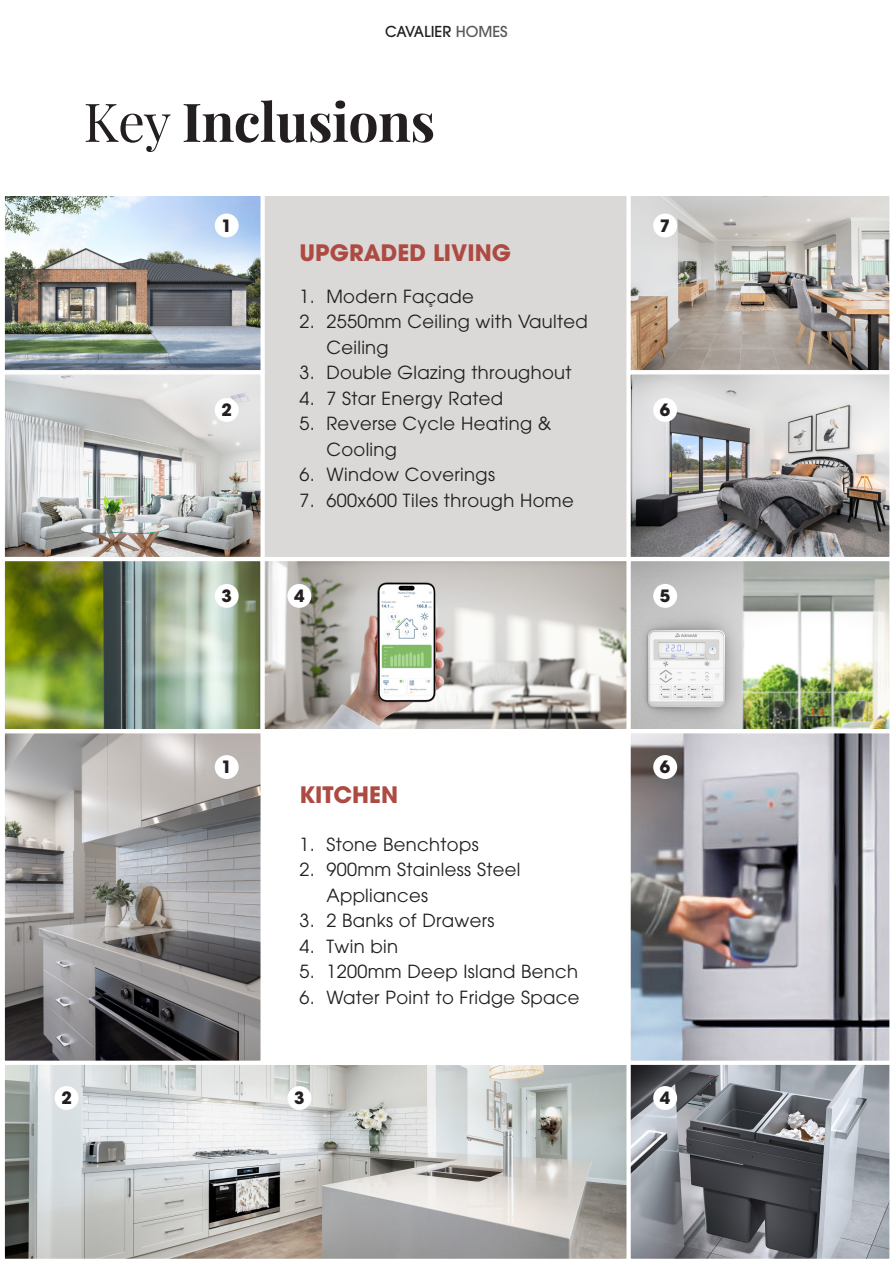
<style>
.page{position:relative;width:893px;height:1263px;background:#fff}
.page>*{position:absolute;margin:0;border:0;box-sizing:border-box;transform-origin:0 0}
.t1{font:700 53.55px "Playfair Display";letter-spacing:-.01em;color:#231f20}
.t2{font:700 22.5px "ITC Avant Garde Pro";color:#ad4b43}
.t3{font:18px/25.5px "ITC Avant Garde Pro";letter-spacing:.02em;color:#231f20}
.t4{font:700 16.8px "ITC Avant Garde Pro";color:#231f20}
.t5{font:500 15px "ITC Avant Garde Pro";color:#231f20}
.s1{color:#57585a}
.s2{font-weight:400}
</style>
<div class="page">
<img style="left:6px;top:1065px;width:620px;height:193px">
<div style="left:1px;top:1053px;width:631px;height:210px;border:4px solid #fff"></div>
<img style="left:631px;top:1065px;width:257px;height:193px">
<div style="left:626px;top:1060px;width:267px;height:203px;border:4px solid #fff"></div>
<img style="left:6px;top:734px;width:254px;height:326px">
<div style="left:1px;top:729px;width:264px;height:336px;border:4px solid #fff"></div>
<div style="left:263px;top:706px;width:366px;height:359px;background:#fff"></div>
<div style="left:263px;top:190px;width:366px;height:371px;background:#dbd9d7"></div>
<img style="left:6px;top:196px;width:254px;height:173px">
<div style="left:1px;top:190px;width:264px;height:184px;border:4px solid #fff"></div>
<svg style="left:6px;top:375px;width:254px;height:181px;background:#c1c1bf"></svg>
<div style="left:1px;top:370px;width:264px;height:191px;border:4px solid #fff"></div>
<img style="left:6px;top:562px;width:254px;height:166px">
<div style="left:1px;top:557px;width:264px;height:176px;border:4px solid #fff"></div>
<img style="left:631px;top:196px;width:257px;height:173px">
<div style="left:626px;top:190px;width:267px;height:184px;border:4px solid #fff"></div>
<svg style="left:631px;top:375px;width:257px;height:181px;background:#a6a5a5"></svg>
<div style="left:626px;top:370px;width:267px;height:191px;border:4px solid #fff"></div>
<img style="left:265px;top:562px;width:361px;height:166px">
<div style="left:260px;top:557px;width:372px;height:176px;border:4px solid #fff"></div>
<div style="left:215px;top:214px;width:24px;height:23px;background:#fff;border-radius:50%"></div>
<div style="left:215px;top:398px;width:24px;height:24px;background:#fff;border-radius:50%"></div>
<div style="left:215px;top:584px;width:24px;height:24px;background:#fff;border-radius:50%"></div>
<div style="left:287px;top:584px;width:24px;height:24px;background:#fff;border-radius:50%"></div>
<div style="left:653px;top:398px;width:24px;height:24px;background:#fff;border-radius:50%"></div>
<div style="left:653px;top:214px;width:24px;height:23px;background:#fff;border-radius:50%"></div>
<svg style="left:631px;top:734px;width:257px;height:326px;background:#9f9ea5"></svg>
<div style="left:626px;top:729px;width:267px;height:336px;border:4px solid #fff"></div>
<div style="left:215px;top:755px;width:24px;height:24px;background:#fff;border-radius:50%"></div>
<div style="left:55px;top:1086px;width:24px;height:24px;background:#fff;border-radius:50%"></div>
<div style="left:653px;top:1086px;width:24px;height:24px;background:#fff;border-radius:50%"></div>
<div style="left:287px;top:1086px;width:24px;height:24px;background:#fff;border-radius:50%"></div>
<div style="left:653px;top:755px;width:24px;height:24px;background:#fff;border-radius:50%"></div>
<img style="left:631px;top:562px;width:257px;height:166px">
<div style="left:626px;top:557px;width:267px;height:176px;border:4px solid #fff"></div>
<div style="left:653px;top:584px;width:24px;height:24px;background:#fff;border-radius:50%"></div>
<div style="left:0;top:184px;width:893px;height:11px;background:#fff"></div>
<p class="t5" style="left:385px;top:22px;width:124px">CAVALIER <span class="s1">HOMES</span></p>
<p class="t1" style="left:83px;top:80px;width:353px"><span class="s2">Key</span> Inclusions</p>
<p class="t4" style="left:221px;top:214px;width:12px">1</p>
<p class="t4" style="left:221px;top:399px;width:12px">2</p>
<p class="t2" style="left:299px;top:238px;width:213px">UPGRADED LIVING</p>
<p class="t3" style="left:299px;top:283px;width:176px">1. Modern Façade</p>
<p class="t3" style="left:326px;top:309px;width:263px;text-indent:-27px">2. 2550mm Ceiling with Vaulted<br>Ceiling</p>
<p class="t3" style="left:299px;top:360px;width:274px">3. Double Glazing throughout</p>
<p class="t3" style="left:299px;top:385px;width:205px">4. 7 Star Energy Rated</p>
<p class="t3" style="left:326px;top:411px;width:227px;text-indent:-27px">5. Reverse Cycle Heating &amp;<br>Cooling</p>
<p class="t3" style="left:299px;top:462px;width:197px">6. Window Coverings</p>
<p class="t3" style="left:299px;top:487px;width:276px">7. 600x600 Tiles through Home</p>
<p class="t4" style="left:221px;top:585px;width:12px">3</p>
<p class="t4" style="left:294px;top:585px;width:12px">4</p>
<p class="t4" style="left:221px;top:756px;width:12px">1</p>
<p class="t2" style="left:299px;top:780px;width:100px">KITCHEN</p>
<p class="t3" style="left:299px;top:831px;width:181px">1. Stone Benchtops</p>
<p class="t3" style="left:326px;top:857px;width:196px;text-indent:-27px">2. 900mm Stainless Steel<br>Appliances</p>
<p class="t3" style="left:299px;top:908px;width:197px">3. 2 Banks of Drawers</p>
<p class="t3" style="left:299px;top:933px;width:100px">4. Twin bin</p>
<p class="t3" style="left:299px;top:959px;width:280px">5. 1200mm Deep Island Bench</p>
<p class="t3" style="left:299px;top:984px;width:281px">6. Water Point to Fridge Space</p>
<p class="t4" style="left:660px;top:214px;width:12px">7</p>
<p class="t4" style="left:660px;top:399px;width:12px">6</p>
<p class="t4" style="left:660px;top:585px;width:12px">5</p>
<p class="t4" style="left:660px;top:756px;width:12px">6</p>
<p class="t4" style="left:61px;top:1087px;width:12px">2</p>
<p class="t4" style="left:294px;top:1087px;width:12px">3</p>
<p class="t4" style="left:660px;top:1087px;width:12px">4</p>
</div>
